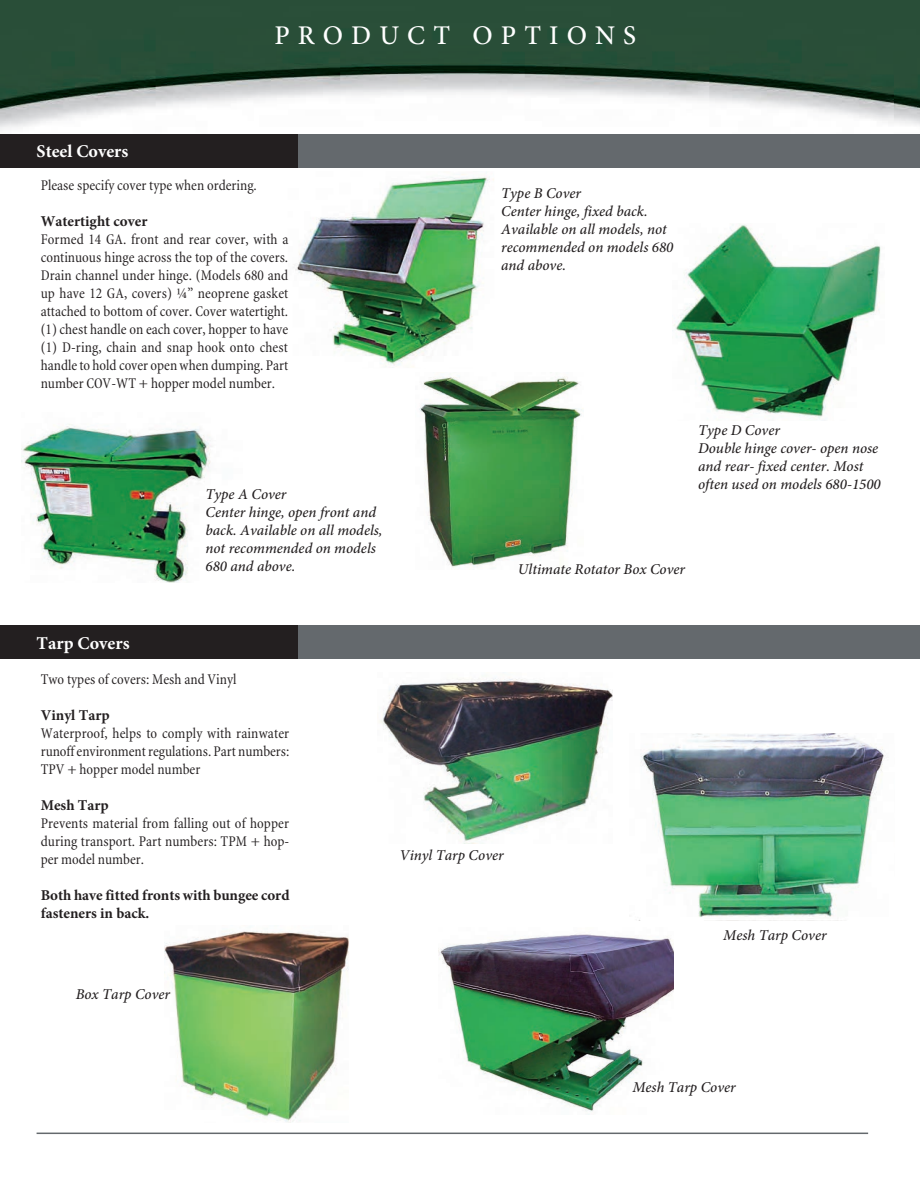
<style>
.page{position:relative;width:920px;height:1191px;background:#fff}
.page>*{position:absolute;margin:0;border:0;box-sizing:border-box;transform-origin:0 0}
.t1{font:500 27px "Minion Pro";letter-spacing:.3em;color:#fff}
.t2{font:700 18px "Minion Pro";color:#fff}
.t3{font:condensed 15px/18px "Minion";color:#231f20;text-align:justify}
.t4{font:italic 500 15px/18px "Minion Pro";color:#231f20}
.t5{font:700 15px/18px "Minion Pro";color:#231f20}
</style>
<div class="page">
<img style="left:0;top:0;width:920px;height:1134px">
<p class="t2" style="left:37px;top:139px;width:93px">Steel Covers</p>
<h1 class="t1" style="left:274px;top:17px;width:363px">PRODUCT OPTIONS</h1>
<p class="t3" style="left:41px;top:176px;width:217px">Please specify cover type when ordering.</p>
<p class="t5" style="left:41px;top:212px;width:108px">Watertight cover</p>
<p class="t3" style="left:41px;top:230px;width:249px">Formed 14 GA. front and rear cover, with a continuous hinge across the top of the covers.<br>Drain channel under hinge. (Models 680 and up have 12 GA, covers) ¼” neoprene gasket attached to bottom of cover. Cover watertight. (1) chest handle on each cover, hopper to have (1) D-ring, chain and snap hook onto chest handle to hold cover open when dumping. Part number COV-WT + hopper model number.</p>
<p class="t4" style="left:205px;top:485px;width:179px">Type A Cover<br>Center hinge, open front and back. Available on all models, not recommended on models<br>680 and above.</p>
<p class="t4" style="left:501px;top:184px;width:174px">Type B Cover<br>Center hinge, fixed back.<br>Available on all models, not recommended on models 680 and above.</p>
<p class="t4" style="left:698px;top:420px;width:184px">Type D Cover<br>Double hinge cover- open nose and rear- fixed center. Most often used on models 680-1500</p>
<p class="t4" style="left:518px;top:560px;width:169px">Ultimate Rotator Box Cover</p>
<p class="t2" style="left:37px;top:630px;width:94px">Tarp Covers</p>
<p class="t3" style="left:41px;top:670px;width:197px">Two types of covers: Mesh and Vinyl</p>
<p class="t5" style="left:41px;top:705px;width:70px">Vinyl Tarp</p>
<p class="t3" style="left:41px;top:724px;width:250px">Waterproof, helps to comply with rainwater runoff environment regulations. Part numbers:<br>TPV + hopper model number</p>
<p class="t5" style="left:41px;top:795px;width:69px">Mesh Tarp</p>
<p class="t3" style="left:41px;top:814px;width:250px">Prevents material from falling out of hopper during transport. Part numbers: TPM + hop&shy;per model number.</p>
<p class="t5" style="left:41px;top:885px;width:250px">Both have fitted fronts with bungee cord fasteners in back.</p>
<p class="t4" style="left:76px;top:984px;width:96px">Box Tarp Cover</p>
<p class="t4" style="left:399px;top:846px;width:106px">Vinyl Tarp Cover</p>
<p class="t4" style="left:723px;top:925px;width:105px">Mesh Tarp Cover</p>
<p class="t4" style="left:632px;top:1078px;width:105px">Mesh Tarp Cover</p>
</div>
